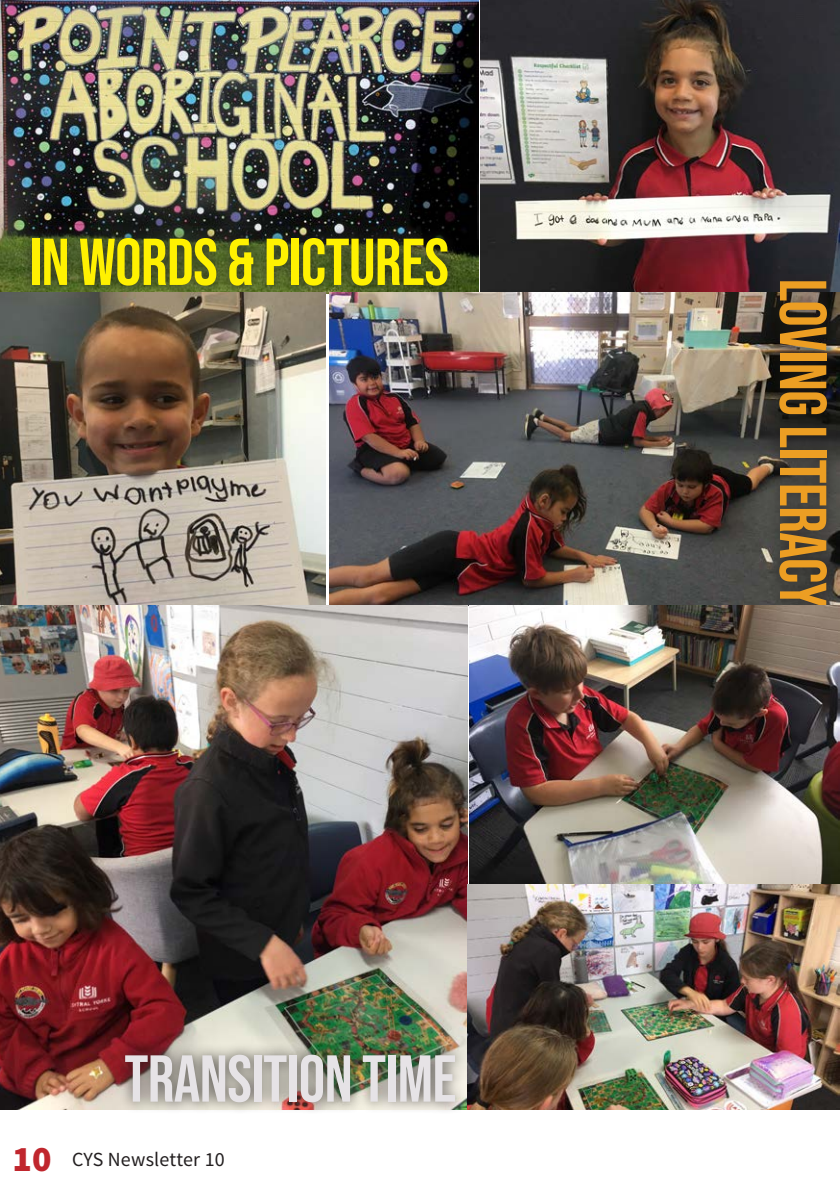
<style>
.page{position:relative;width:840px;height:1191px;background:#fff}
.page>*{position:absolute;margin:0;border:0;box-sizing:border-box;transform-origin:0 0}
.Body{font:66px "Bebas Neue";letter-spacing:-.01em;color:#fff101}
.Body-2{font:66px "Bebas Neue";letter-spacing:-.01em;color:#ec9e23}
.Body-3{font:66px "Bebas Neue";letter-spacing:-.01em;color:#e6e3e6}
.t1{font:20px "Source Sans Pro";letter-spacing:.01em;color:#231f20}
.s1{font-weight:900;font-size:36px;color:#c0262d}
</style>
<div class="page">
<img style="left:0;top:0;width:478px;height:293px">
<div style="left:19px;top:226px;width:440px;height:72px;background:#231f20;opacity:.75"></div>
<img style="left:480px;top:0;width:359px;height:293px">
<img style="left:0;top:293px;width:325px;height:312px">
<img style="left:329px;top:293px;width:510px;height:312px">
<div style="left:766px;top:268px;width:72px;height:351px;background:#231f20;opacity:.75"></div>
<img style="left:0;top:605px;width:467px;height:504px">
<img style="left:469px;top:605px;width:370px;height:278px">
<img style="left:467px;top:884px;width:372px;height:225px">
<div style="left:113px;top:1042px;width:354px;height:72px;background:#231f20;opacity:.75"></div>
<p class="Body" style="left:29px;top:225px;width:421px">IN WORDS &amp; PICTURES</p>
<p class="Body-3" style="left:124px;top:1041px;width:333px">TRANSITION TIME</p>
<p class="t1" style="left:13px;top:1146px;width:214px"><span class="s1">10</span> CYS Newsletter 10</p>
<p class="Body-2" style="left:839px;top:278px;width:331px;rotate:90deg">LOVING LITERACY</p>
</div>
